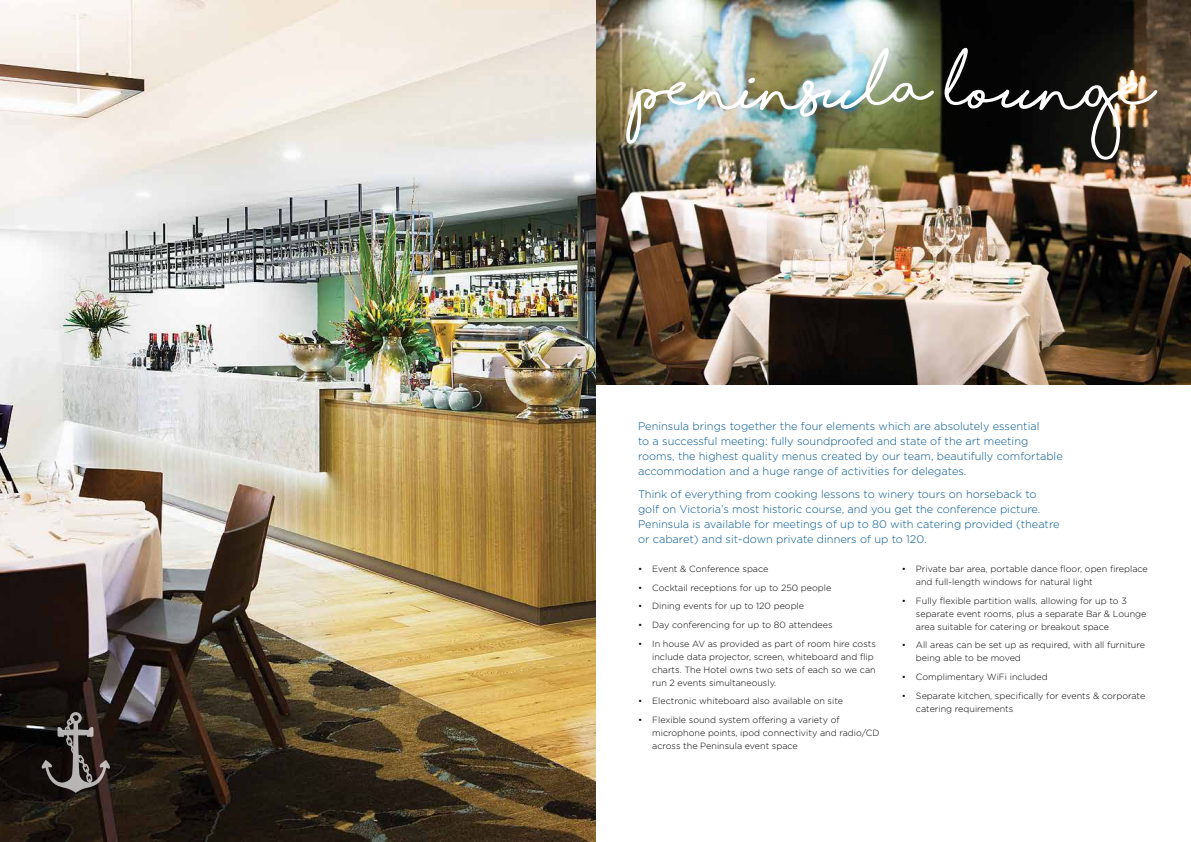
<style>
.page{position:relative;width:1191px;height:842px;background:#fff}
.page>*{position:absolute;margin:0;border:0;box-sizing:border-box;transform-origin:0 0}
.t1{font:700 55px "Shorelines Script";color:#fff}
.t2{font:300 11px/15px "Gotham";color:#00558f}
.t3{font:300 9px/13px "Gotham";color:#000}
</style>
<div class="page">
<img style="left:595px;top:0;width:596px;height:384px">
<img style="left:0;top:0;width:595px;height:842px">
<svg style="left:41px;top:712px;width:69px;height:81px;background:#423a38"></svg>
<h1 class="t1" style="left:638px;top:68px;width:518px">peninsula lounge</h1>
<p class="t2" style="left:638px;top:418px;width:426px">Peninsula brings together the four elements which are absolutely essential<br>to a successful meeting: fully soundproofed and state of the art meeting rooms, the highest quality menus created by our team, beautifully comfortable accommodation and a huge range of activities for delegates.</p>
<p class="t2" style="left:638px;top:487px;width:423px">Think of everything from cooking lessons to winery tours on horseback to golf on Victoria’s most historic course, and you get the conference picture.<br>Peninsula is available for meetings of up to 80 with catering provided (theatre or cabaret) and sit-down private dinners of up to 120.</p>
<p class="t3" style="left:638px;top:562px;width:132px">• Event &amp; Conference space</p>
<p class="t3" style="left:638px;top:581px;width:195px">• Cocktail receptions for up to 250 people</p>
<p class="t3" style="left:638px;top:599px;width:168px">• Dining events for up to 120 people</p>
<p class="t3" style="left:638px;top:618px;width:196px">• Day conferencing for up to 80 attendees</p>
<p class="t3" style="left:652px;top:637px;width:225px;text-indent:-14px">• In house AV as provided as part of room hire costs include data projector, screen, whiteboard and flip charts. The Hotel owns two sets of each so we can run 2 events simultaneously.</p>
<p class="t3" style="left:638px;top:694px;width:206px">• Electronic whiteboard also available on site</p>
<p class="t3" style="left:652px;top:713px;width:229px;text-indent:-14px">• Flexible sound system offering a variety of microphone points, ipod connectivity and radio/CD across the Peninsula event space</p>
<p class="t3" style="left:916px;top:562px;width:233px;text-indent:-14px">• Private bar area, portable dance floor, open fireplace and full-length windows for natural light</p>
<p class="t3" style="left:916px;top:594px;width:232px;text-indent:-14px">• Fully flexible partition walls, allowing for up to 3 separate event rooms, plus a separate Bar &amp; Lounge area suitable for catering or breakout space</p>
<p class="t3" style="left:916px;top:638px;width:231px;text-indent:-14px">• All areas can be set up as required, with all furniture being able to be moved</p>
<p class="t3" style="left:901px;top:670px;width:147px">• Complimentary WiFi included</p>
<p class="t3" style="left:916px;top:689px;width:231px;text-indent:-14px">• Separate kitchen, specifically for events &amp; corporate catering requirements</p>
</div>
